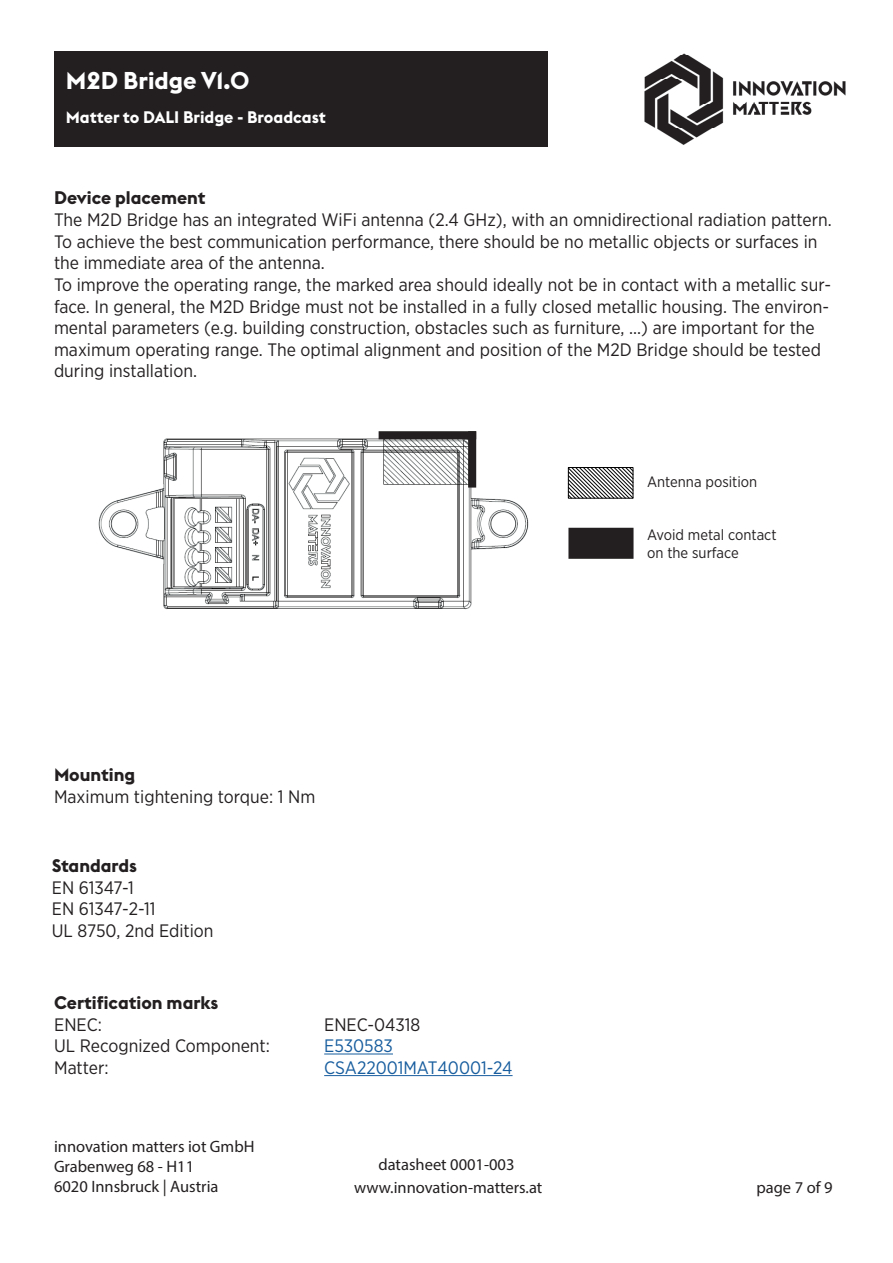
<style>
.page{position:relative;width:893px;height:1263px;background:#fff}
.page>*{position:absolute;margin:0;border:0;box-sizing:border-box;transform-origin:0 0}
.t1{font:700 24px "Euclid Flex";color:#fff}
.t2{font:18px/21.6px "Gotham Narrow";color:#231f20}
.t3{font:700 18px "Euclid Flex";color:#231f20}
.t4{font:18px "Gotham Narrow";color:#175d9e}
.t5{font:16.5px/19.8px "Myriad Pro";color:#231f20}
.t6{font:700 16.5px "Euclid Flex";color:#fff}
.t7{font:15px/18px "Gotham Narrow";color:#231f20}
</style>
<div class="page">
<div style="left:54px;top:51px;width:493px;height:96px;background:#231f20"></div>
<img style="left:644px;top:53px;width:202px;height:92px">
<img style="left:98px;top:431px;width:431px;height:179px">
<svg style="left:568px;top:469px;width:65px;height:30px"></svg>
<div style="left:568px;top:467px;width:65px;height:31px;border:1px solid #000001"></div>
<div style="left:379px;top:432px;width:96px;height:7px;background:#231f20"></div>
<div style="left:379px;top:431px;width:97px;height:8px;border:2px solid #231f20"></div>
<div style="left:469px;top:432px;width:6px;height:55px;background:#231f20"></div>
<div style="left:468px;top:431px;width:8px;height:57px;border:2px solid #231f20"></div>
<div style="left:569px;top:528px;width:64px;height:30px;background:#231f20"></div>
<div style="left:568px;top:528px;width:65px;height:31px;border:2px solid #231f20"></div>
<hr style="left:324px;top:1053px;width:69px;height:1px;background:#175d9e">
<hr style="left:324px;top:1075px;width:189px;height:1px;background:#175d9e">
<h1 class="t1" style="left:66px;top:67px;width:185px">M2D Bridge V1.0</h1>
<p class="t6" style="left:66px;top:107px;width:262px">Matter to DALI Bridge - Broadcast</p>
<p class="t3" style="left:54px;top:187px;width:153px">Device placement</p>
<p class="t2" style="left:54px;top:209px;width:779px">The M2D Bridge has an integrated WiFi antenna (2.4 GHz), with an omnidirectional radiation pattern.<br>To achieve the best communication performance, there should be no metallic objects or surfaces in the immediate area of the antenna.<br>To improve the operating range, the marked area should ideally not be in contact with a metallic sur&shy;face. In general, the M2D Bridge must not be installed in a fully closed metallic housing. The environ&shy;mental parameters (e.g. building construction, obstacles such as furniture, ...) are important for the maximum operating range. The optimal alignment and position of the M2D Bridge should be tested during installation.</p>
<p class="t7" style="left:647px;top:472px;width:112px">Antenna position</p>
<p class="t3" style="left:54px;top:765px;width:83px">Mounting</p>
<p class="t2" style="left:54px;top:786px;width:263px">Maximum tightening torque: 1 Nm</p>
<p class="t3" style="left:52px;top:855px;width:87px">Standards</p>
<p class="t2" style="left:52px;top:876px;width:163px">EN 61347-1<br>EN 61347-2-11<br>UL 8750, 2nd Edition</p>
<p class="t3" style="left:54px;top:992px;width:166px">Certification marks</p>
<p class="t2" style="left:54px;top:1013px;width:49px">ENEC:</p>
<p class="t2" style="left:324px;top:1013px;width:98px">ENEC-04318</p>
<p class="t2" style="left:54px;top:1035px;width:217px">UL Recognized Component:</p>
<p class="t4" style="left:324px;top:1035px;width:70px">E530583</p>
<p class="t2" style="left:54px;top:1056px;width:56px">Matter:</p>
<p class="t4" style="left:324px;top:1056px;width:190px">CSA22001MAT40001-24</p>
<p class="t5" style="left:54px;top:1136px;width:202px">innovation matters iot GmbH<br>Grabenweg 68 - H11<br>6020 Innsbruck | Austria</p>
<p class="t5" style="left:378px;top:1154px;width:138px">datasheet 0001-003</p>
<p class="t5" style="left:354px;top:1177px;width:190px">www.innovation-matters.at</p>
<p class="t7" style="left:647px;top:525px;width:131px">Avoid metal contact on the surface</p>
<p class="t5" style="left:756px;top:1177px;width:78px">page 7 of 9</p>
</div>
